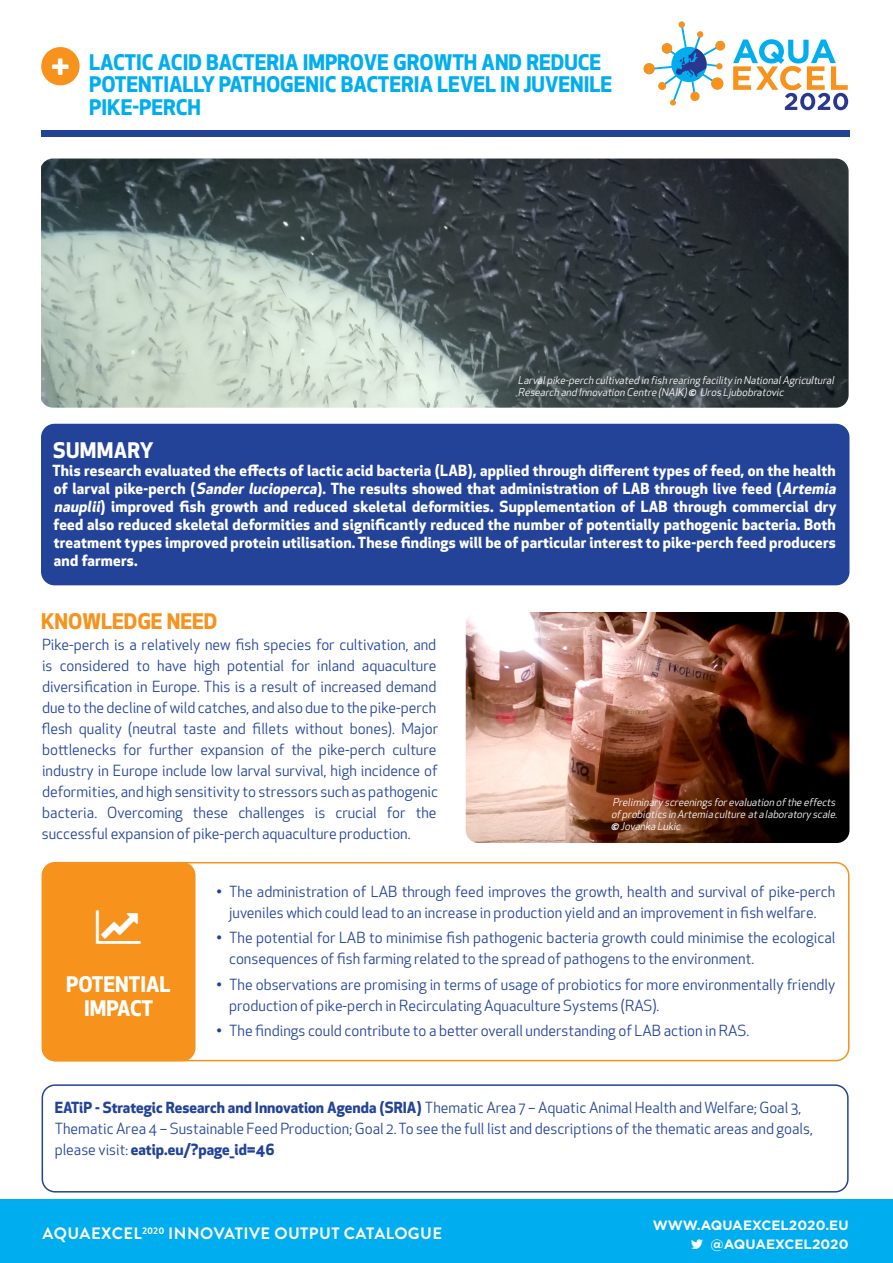
<style>
.page{position:relative;width:893px;height:1263px;background:#fff}
.page>*{position:absolute;margin:0;border:0;box-sizing:border-box;transform-origin:0 0}
.t1{font:700 21px/22.5px "Apex New";color:#00aeef}
.Body{font:700 21px "Apex New";color:#fff}
.Body-2{font:700 21px "Apex New";color:#f7931d}
.t2{font:700 16.5px "Brandon Grotesque";letter-spacing:.025em;color:#fff}
.Body-3{font:15px/21px "Apex New";color:#234399}
.Body-4{font:700 15px/18px "Apex New";letter-spacing:.015em;color:#fff}
.t3{font:700 13.5px "Gotham";letter-spacing:.005em;color:#fff}
.Body-5{font:italic 10.5px/12px "Apex New";color:#fff}
.s1{font-weight:700}
.s2{font-style:italic}
</style>
<div class="page">
<div style="left:0;top:1199px;width:893px;height:64px;background:#00aeef"></div>
<div style="left:42px;top:863px;width:153px;height:197px;background:#f7931d;border-radius:13px"></div>
<div style="left:42px;top:862px;width:807px;height:199px;border:2px solid #f7931d;border-radius:13px"></div>
<div style="left:41px;top:47px;width:39px;height:38px;background:#f7931d;border-radius:50%"></div>
<img style="left:466px;top:612px;width:383px;height:231px">
<div style="left:42px;top:424px;width:807px;height:161px;background:#234399;border-radius:13px"></div>
<div style="left:41px;top:424px;width:808px;height:161px;border:2px solid #234399;border-radius:13px"></div>
<div style="left:42px;top:1084px;width:807px;height:108px;border:2px solid #234399;border-radius:13px"></div>
<svg style="left:644px;top:22px;width:81px;height:84px"></svg>
<svg style="left:733px;top:39px;width:115px;height:71px"></svg>
<img style="left:41px;top:159px;width:808px;height:249px">
<div style="left:42px;top:130px;width:808px;height:6px;background:#234399"></div>
<p class="t1" style="left:89px;top:50px;width:524px">LACTIC ACID BACTERIA IMPROVE GROWTH AND REDUCE<br>POTENTIALLY PATHOGENIC BACTERIA LEVEL IN JUVENILE<br>PIKE-PERCH</p>
<p class="Body-5" style="left:518px;top:374px;width:320px">Larvalpike-perch cultivated in fish rearing facility in NationalAgricultural<br>Research and Innovation Centre (NAIK)<span class="s1">©</span> Uros Ljubobratovic</p>
<p class="Body" style="left:53px;top:435px;width:102px">SUMMARY</p>
<p class="Body-4" style="left:52px;top:461px;width:788px">This research evaluated the effects of lactic acid bacteria (LAB), applied through different types of feed, on the health of larval pike-perch (<span class="s2">Sander lucioperca</span>). The results showed that administration of LAB through live feed (<span class="s2">Artemia nauplii</span>) improved fish growth and reduced skeletal deformities. Supplementation of LAB through commercial dry feed also reduced skeletal deformities and significantly reduced the number of potentially pathogenic bacteria. Both treatment types improved protein utilisation. These findings will be of particular interest to pike-perch feed producers and farmers.</p>
<p class="Body-2" style="left:41px;top:606px;width:178px">KNOWLEDGE NEED</p>
<p class="Body-3" style="left:41px;top:634px;width:398px">Pike-perch is a relatively new fish species for cultivation, and is considered to have high potential for inland aquaculture diversification in Europe. This is a result of increased demand due to the decline of wild catches, and also due to the pike-perch flesh quality (neutral taste and fillets without bones). Major bottlenecks for further expansion of the pike-perch culture industry in Europe include low larval survival, high incidence of deformities, and high sensitivity to stressors such as pathogenic bacteria. Overcoming these challenges is crucial for the successful expansion of pike-perch aquaculture production.</p>
<p class="Body-5" style="left:611px;top:796px;width:230px">Preliminary screenings forevaluation ofthe effects ofprobiotics in Artemia culture ata laboratory scale. <span class="s1">©</span> Jovanka Lukic</p>
<p class="Body" style="left:66px;top:969px;width:106px">POTENTIAL</p>
<p class="Body" style="left:84px;top:993px;width:70px">IMPACT</p>
<p class="Body-3" style="left:216px;top:881px;width:620px;text-align:center">• The administration of LAB through feed improves the growth, health and survival of pike-perch juveniles which could lead to an increase in production yield and an improvement in fish welfare.</p>
<p class="Body-3" style="left:229px;top:927px;width:608px;text-indent:-13px">• The potential for LAB to minimise fish pathogenic bacteria growth could minimise the ecological consequences of fish farming related to the spread of pathogens to the environment.</p>
<p class="Body-3" style="left:229px;top:974px;width:608px;text-indent:-13px">• The observations are promising in terms of usage of probiotics for more environmentally friendly production of pike-perch in Recirculating Aquaculture Systems (RAS).</p>
<p class="Body-3" style="left:216px;top:1020px;width:534px">• The findings could contribute to a better overall understanding of LAB action in RAS.</p>
<p class="Body-3" style="left:55px;top:1097px;width:760px"><span class="s1">EATiP - Strategic Research and Innovation Agenda (SRIA)</span> Thematic Area 7 – Aquatic Animal Health and Welfare; Goal 3,<br>Thematic Area 4 – Sustainable Feed Production; Goal 2. To see the full list and descriptions of the thematic areas and goals, please visit: <span class="s1">eatip.eu/?page_id=46</span></p>
<p class="t2" style="left:43px;top:1222px;width:401px">AQUAEXCEL<sup>2020</sup> INNOVATIVE OUTPUT CATALOGUE</p>
<p class="t3" style="left:653px;top:1217px;width:197px">WWW.AQUAEXCEL2020.EU</p>
<p class="t3" style="left:710px;top:1237px;width:140px">@AQUAEXCEL2020</p>
</div>
